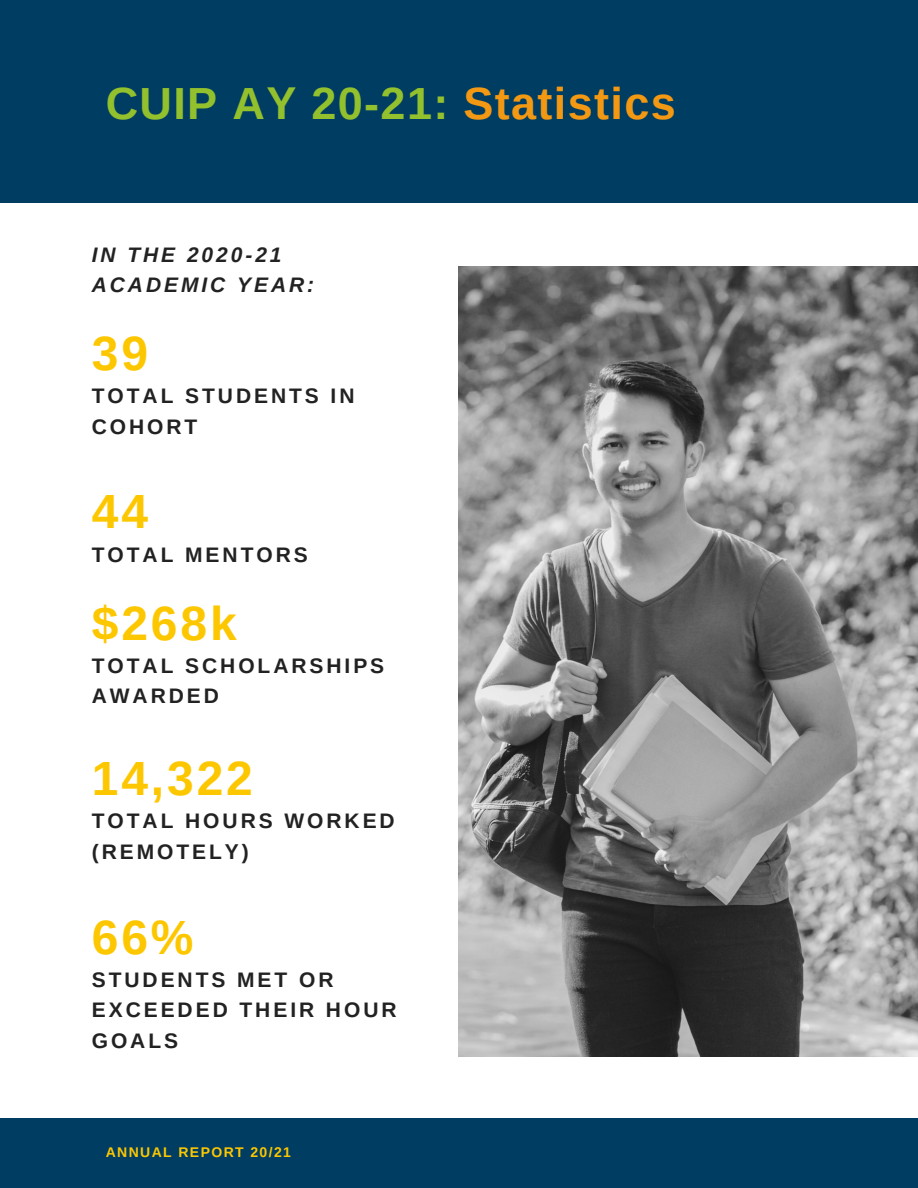
<style>
.page{position:relative;width:918px;height:1188px;background:#fff}
.page>*{position:absolute;margin:0;border:0;box-sizing:border-box;transform-origin:0 0}
.t1{font:700 48px "Arimo";letter-spacing:.06em;color:#fdc700}
.t2{font:700 45px "Arimo";letter-spacing:.03em;color:#93c02d}
.t3{font:700 21px/30.3px "Arimo";letter-spacing:.14em;color:#222}
.t4{font:italic 700 21px/30.3px "Arimo";letter-spacing:.14em;color:#222}
.t5{font:700 13.95px "Arimo";letter-spacing:.1em;color:#fdc700}
.s1{color:#f29813}
</style>
<div class="page">
<div style="left:0;top:0;width:918px;height:202px;background:#003d62"></div>
<div style="left:0;top:1118px;width:918px;height:70px;background:#003d62"></div>
<img style="left:459px;top:267px;width:459px;height:790px">
<p class="t2" style="left:106px;top:78px;width:572px">CUIP AY 20-21: <span class="s1">Statistics</span></p>
<p class="t4" style="left:92px;top:239px;width:224px">IN THE 2020-21<br>ACADEMIC YEAR:</p>
<p class="t1" style="left:92px;top:327px;width:58px">39</p>
<p class="t3" style="left:92px;top:381px;width:264px">TOTAL STUDENTS IN<br>COHORT</p>
<p class="t1" style="left:92px;top:485px;width:58px">44</p>
<p class="t3" style="left:92px;top:539px;width:217px">TOTAL MENTORS</p>
<p class="t1" style="left:92px;top:596px;width:146px">$268k</p>
<p class="t3" style="left:92px;top:650px;width:294px">TOTAL SCHOLARSHIPS<br>AWARDED</p>
<p class="t1" style="left:92px;top:752px;width:163px">14,322</p>
<p class="t3" style="left:92px;top:806px;width:304px">TOTAL HOURS WORKED (REMOTELY)</p>
<p class="t1" style="left:92px;top:910px;width:103px">66%</p>
<p class="t3" style="left:92px;top:964px;width:306px">STUDENTS MET OR<br>EXCEEDED THEIR HOUR<br>GOALS</p>
<p class="t5" style="left:106px;top:1144px;width:187px">ANNUAL REPORT 20/21</p>
</div>
